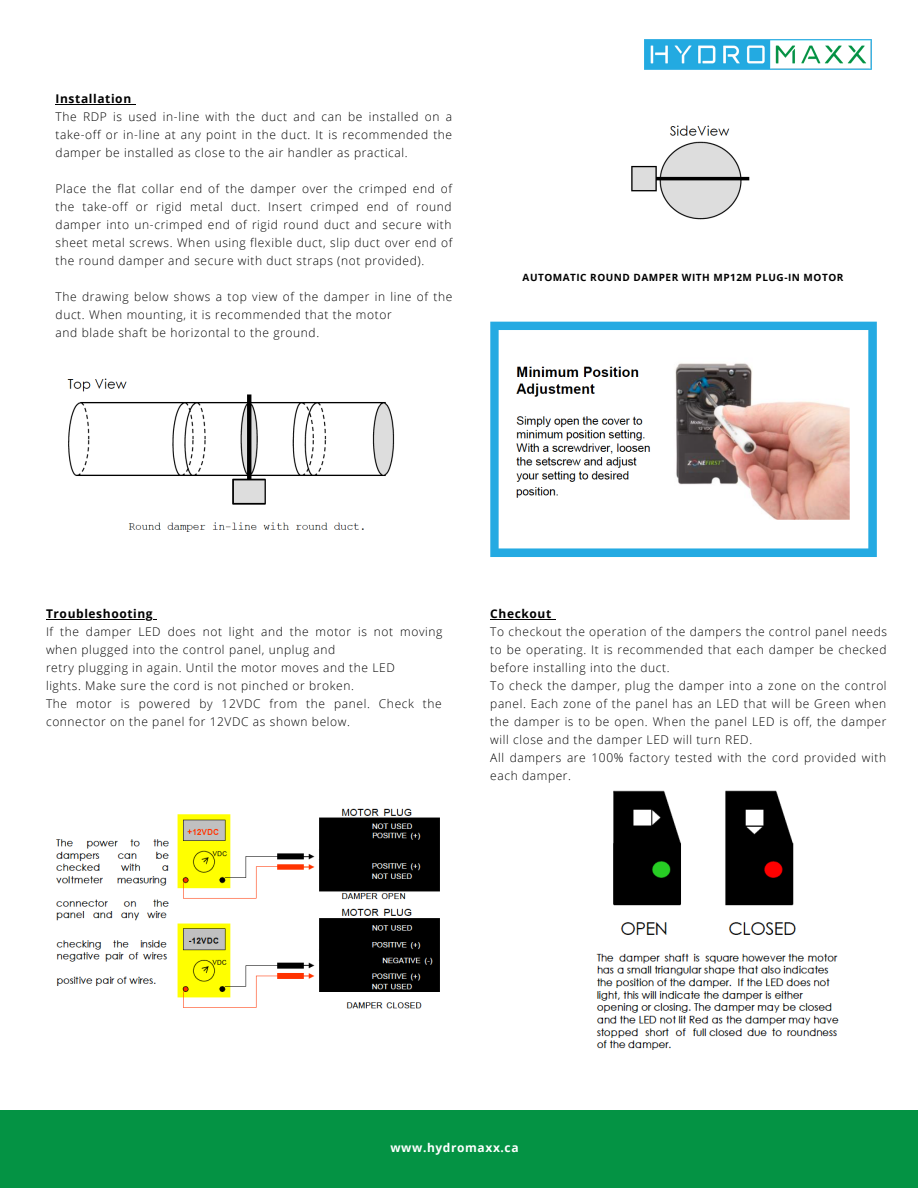
<style>
.page{position:relative;width:918px;height:1188px;background:#fff}
.page>*{position:absolute;margin:0;border:0;box-sizing:border-box;transform-origin:0 0}
.t1{font:300 12px/18px "Open Sans";letter-spacing:.05em;color:#000;text-align:justify}
.t2{font:700 12px "Open Sans";letter-spacing:.05em;color:#000}
.t3{font:700 12px "Open Sans";letter-spacing:.05em;color:#fff}
.t4{font:700 10.05px "Open Sans";letter-spacing:.05em;color:#000}
</style>
<div class="page">
<div style="left:0;top:1110px;width:918px;height:78px;background:#049344"></div>
<img style="left:644px;top:39px;width:228px;height:30px">
<img style="left:67px;top:378px;width:328px;height:154px">
<hr style="left:56px;top:104px;width:76px;height:1px;background:#000">
<img style="left:631px;top:125px;width:119px;height:95px">
<svg style="left:490px;top:322px;width:387px;height:235px"></svg>
<img style="left:508px;top:356px;width:352px;height:166px">
<img style="left:56px;top:808px;width:384px;height:201px">
<img style="left:596px;top:790px;width:243px;height:260px">
<hr style="left:46px;top:619px;width:107px;height:1px;background:#000">
<hr style="left:490px;top:619px;width:62px;height:1px;background:#000">
<p class="t2" style="left:56px;top:90px;width:77px">Installation</p>
<p class="t1" style="left:56px;top:108px;width:398px">The RDP is used in-line with the duct and can be installed on a take-off or in-line at any point in the duct. It is recommended the damper be installed as close to the air handler as practical.</p>
<p class="t1" style="left:56px;top:180px;width:398px">Place the flat collar end of the damper over the crimped end of the take-off or rigid metal duct. Insert crimped end of round damper into un-crimped end of rigid round duct and secure with sheet metal screws. When using flexible duct, slip duct over end of the round damper and secure with duct straps (not provided).</p>
<p class="t1" style="left:56px;top:288px;width:398px">The drawing below shows a top view of the damper in line of the duct. When mounting, it is recommended that the motor</p>
<p class="t1" style="left:56px;top:324px;width:265px">and blade shaft be horizontal to the ground.</p>
<p class="t4" style="left:523px;top:270px;width:322px">AUTOMATIC ROUND DAMPER WITH MP12M PLUG-IN MOTOR</p>
<p class="t2" style="left:46px;top:606px;width:108px">Troubleshooting</p>
<p class="t1" style="left:46px;top:623px;width:398px">If the damper LED does not light and the motor is not moving when plugged into the control panel, unplug and</p>
<p class="t1" style="left:46px;top:659px;width:350px">retry plugging in again. Until the motor moves and the LED</p>
<p class="t1" style="left:46px;top:677px;width:309px">lights. Make sure the cord is not pinched or broken.</p>
<p class="t1" style="left:46px;top:695px;width:397px">The motor is powered by 12VDC from the panel. Check the connector on the panel for 12VDC as shown below.</p>
<p class="t2" style="left:490px;top:606px;width:62px">Checkout</p>
<p class="t1" style="left:490px;top:623px;width:398px">To checkout the operation of the dampers the control panel needs to be operating. It is recommended that each damper be checked before installing into the duct.</p>
<p class="t1" style="left:490px;top:677px;width:398px">To check the damper, plug the damper into a zone on the control panel. Each zone of the panel has an LED that will be Green when the damper is to be open. When the panel LED is off, the damper will close and the damper LED will turn RED.</p>
<p class="t1" style="left:490px;top:749px;width:397px">All dampers are 100% factory tested with the cord provided with each damper.</p>
<p class="t3" style="left:390px;top:1140px;width:130px">www.hydromaxx.ca</p>
</div>
